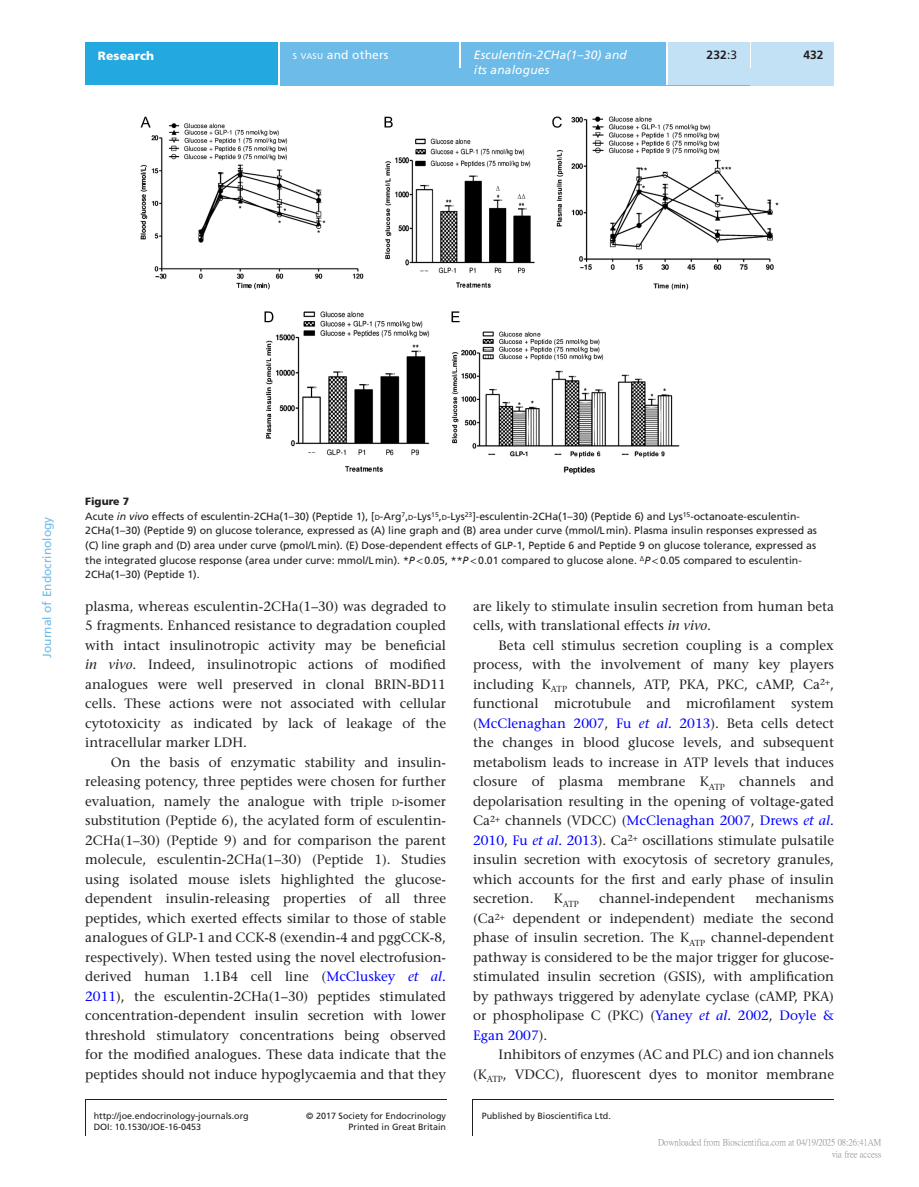
<style>
.page{position:relative;width:919px;height:1187px;background:#fff}
.page>*{position:absolute;margin:0;border:0;box-sizing:border-box;transform-origin:0 0}
.TXI{font:500 13.5px/19.5px "Stone Serif Std";color:#231f20;text-align:justify}
.t1{font:italic 12px "Frutiger LT Std";letter-spacing:.015em;color:#fff}
.t2{font:12px "Frutiger LT Std";color:#6cbbe8}
.t3{font:12px "Frutiger LT Std";letter-spacing:.015em;color:#fff}
.t4{font:900 12px "Frutiger LT Std";letter-spacing:.015em;color:#fff}
.t5{font:700 12px "Frutiger LT Std";letter-spacing:.005em;color:#231f20}
.FC{font:10.5px/14.7px "Frutiger LT Std";color:#231f20}
.FC-2{font:900 10.5px "Frutiger LT Std";color:#231f20}
.t6{font:9px/11.2px "Frutiger LT Std";color:#231f20;text-align:right}
.t7{font:9px/12px "P Ming Li U";color:rgb(0 0 0/.5);text-align:right}
.TXI-2{font:500 8.7px "Stone Serif Std";color:#231f20}
.s1{font-size:8.4px}
.s2{font-weight:400}
.s3{font-style:italic}
.s4{font-size:7.35px}
.s5{font-family:"STIX General"}
.s6{font-size:9.45px}
.s7{color:#00f}
.s8{font-style:italic;color:#00f}
</style>
<div class="page">
<div style="left:85px;top:43px;width:193px;height:42px;background:#23a9e0"></div>
<div style="left:280px;top:51px;width:554px;height:34px;background:#6cbbe8"></div>
<div style="left:280px;top:43px;width:179px;height:8px;background:#6cbbe8"></div>
<hr style="left:459px;top:43px;width:2px;height:25px;background:#fff">
<div style="left:461px;top:43px;width:205px;height:42px;background:#6cbbe8"></div>
<hr style="left:666px;top:43px;width:1px;height:42px;background:#fff">
<div style="left:667px;top:43px;width:83px;height:42px;background:#c2e1f5"></div>
<div style="left:750px;top:68px;width:84px;height:17px;background:#c2e1f5"></div>
<svg style="left:750px;top:51px;width:1px;height:17px"></svg>
<div style="left:751px;top:43px;width:83px;height:25px;background:#c2e1f5"></div>
<hr style="left:85px;top:1099px;width:1px;height:36px;background:#231f20">
<hr style="left:472px;top:1099px;width:1px;height:36px;background:#231f20">
<hr style="left:85px;top:1099px;width:362px;height:1px;background:#231f20">
<hr style="left:472px;top:1099px;width:362px;height:1px;background:#231f20">
<img style="left:140px;top:116px;width:638px;height:358px">
<p class="t3" style="left:293px;top:48px;width:97px"><span class="s1">S VASU</span> and others</p>
<p class="t4" style="left:98px;top:48px;width:58px">Research</p>
<p class="t1" style="left:474px;top:48px;width:155px">Esculentin-2CHa(1–30) and</p>
<p class="t5" style="left:803px;top:48px;width:22px">432</p>
<p class="t1" style="left:474px;top:63px;width:77px">its analogues</p>
<p class="t5" style="left:706px;top:48px;width:32px">232<span class="s2">:3</span></p>
<p class="t2" style="left:40px;top:657px;width:142px;rotate:-90deg">Journal of Endocrinology</p>
<p class="FC-2" style="left:85px;top:495px;width:45px">Figure 7</p>
<p class="FC" style="left:85px;top:509px;width:733px">Acute <span class="s3">in vivo</span> effects of esculentin-2CHa(1–30) (Peptide 1), [<span class="s4">D</span>-Arg<sup>7</sup>,<span class="s4">D</span>-Lys<sup>15</sup>,<span class="s4">D</span>-Lys<sup>23</sup>]-esculentin-2CHa(1–30) (Peptide 6) and Lys<sup>15</sup>-octanoate-esculentin-2CHa(1–30) (Peptide 9) on glucose tolerance, expressed as (A) line graph and (B) area under curve (mmol/Lmin). Plasma insulin responses expressed as (C) line graph and (D) area under curve (pmol/Lmin). (E) Dose-dependent effects of GLP-1, Peptide 6 and Peptide 9 on glucose tolerance, expressed as the integrated glucose response (area under curve: mmol/Lmin). *<span class="s3">P</span><span class="s5">&lt;</span>0.05, **<span class="s3">P</span><span class="s5">&lt;</span>0.01 compared to glucose alone. <sup>Δ</sup><span class="s3">P</span><span class="s5">&lt;</span>0.05 compared to esculentin-2CHa(1–30) (Peptide 1).</p>
<p class="TXI" style="left:85px;top:596px;width:362px">plasma, whereas esculentin-2CHa(1–30) was degraded to 5 fragments. Enhanced resistance to degradation coupled with intact insulinotropic activity may be beneficial <span class="s3">in vivo</span>. Indeed, insulinotropic actions of modified analogues were well preserved in clonal BRIN-BD11 cells. These actions were not associated with cellular cytotoxicity as indicated by lack of leakage of the intracellular marker LDH.</p>
<p class="TXI" style="left:85px;top:752px;width:362px;text-indent:26px">On the basis of enzymatic stability and insulin&shy;releasing potency, three peptides were chosen for further evaluation, namely the analogue with triple <span class="s6">d</span>-isomer substitution (Peptide 6), the acylated form of esculentin-2CHa(1–30) (Peptide 9) and for comparison the parent molecule, esculentin-2CHa(1–30) (Peptide 1). Studies using isolated mouse islets highlighted the glucose&shy;dependent insulin-releasing properties of all three peptides, which exerted effects similar to those of stable analogues of GLP-1 and CCK-8 (exendin-4 and pggCCK-8, respectively). When tested using the novel electrofusion&shy;derived human 1.1B4 cell line (<span class="s7">McCluskey</span> <span class="s8">et al.<br></span><span class="s7">2011</span>), the esculentin-2CHa(1–30) peptides stimulated concentration-dependent insulin secretion with lower threshold stimulatory concentrations being observed for the modified analogues. These data indicate that the peptides should not induce hypoglycaemia and that they</p>
<p class="TXI" style="left:473px;top:596px;width:362px">are likely to stimulate insulin secretion from human beta cells, with translational effects <span class="s3">in vivo</span>.</p>
<p class="TXI" style="left:473px;top:635px;width:362px;text-indent:26px">Beta cell stimulus secretion coupling is a complex process, with the involvement of many key players including K<sub>ATP</sub> channels, ATP, PKA, PKC, cAMP, Ca<sup>2+</sup>, functional microtubule and microfilament system (<span class="s7">McClenaghan 2007</span>, <span class="s7">Fu</span> <span class="s8">et al.</span> <span class="s7">2013</span>). Beta cells detect the changes in blood glucose levels, and subsequent metabolism leads to increase in ATP levels that induces closure of plasma membrane K<sub>ATP</sub> channels and depolarisation resulting in the opening of voltage-gated Ca<sup>2+</sup> channels (VDCC) (<span class="s7">McClenaghan 2007</span>, <span class="s7">Drews</span> <span class="s8">et al.<br></span><span class="s7">2010</span>, <span class="s7">Fu</span> <span class="s8">et al.</span> <span class="s7">2013</span>). Ca<sup>2+</sup> oscillations stimulate pulsatile insulin secretion with exocytosis of secretory granules, which accounts for the first and early phase of insulin secretion.</p>
<p class="TXI" style="left:473px;top:888px;width:362px;text-indent:282px">mechanisms (Ca<sup>2+</sup> dependent or independent) mediate the second phase of insulin secretion. The K<sub>ATP</sub> channel-dependent pathway is considered to be the major trigger for glucose&shy;stimulated insulin secretion (GSIS), with amplification by pathways triggered by adenylate cyclase (cAMP, PKA) or phospholipase C (PKC) (<span class="s7">Yaney</span> <span class="s8">et al.</span> <span class="s7">2002</span>, <span class="s7">Doyle &amp; Egan 2007</span>).</p>
<p class="TXI" style="left:473px;top:1044px;width:362px;text-align:right">Inhibitors of enzymes (AC and PLC) and ion channels (K<sub>ATP</sub>, VDCC), fluorescent dyes to monitor membrane</p>
<p class="TXI-2" style="left:554px;top:898px;width:27px"><sup>K</sup>ATP</p>
<p class="TXI" style="left:599px;top:888px;width:137px">channel-independent</p>
<p class="t6" style="left:94px;top:1110px;width:157px">http://joe.endocrinology-journals.org</p>
<p class="t6" style="left:306px;top:1110px;width:141px">© 2017 Society for Endocrinology<br>Printed in Great Britain</p>
<p class="t6" style="left:482px;top:1110px;width:131px">Published by Bioscientifica Ltd.</p>
<p class="t6" style="left:94px;top:1121px;width:109px">DOI: 10.1530/JOE-16-0453</p>
<p class="t7" style="left:658px;top:1136px;width:225px">Downloaded from Bioscientifica.com at 04/19/2025 08:26:41AM via free access</p>
</div>
